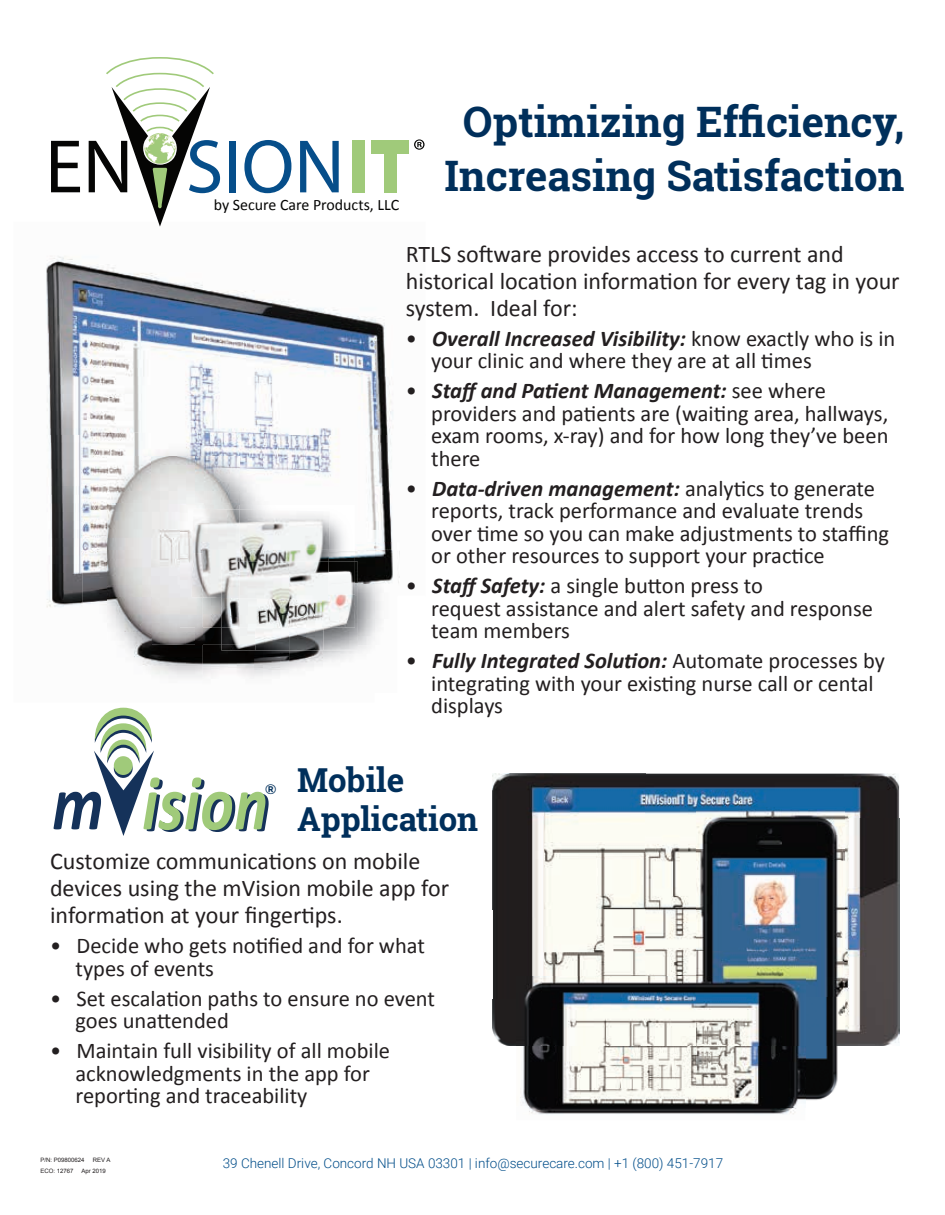
<style>
.page{position:relative;width:945px;height:1215px;background:#fff}
.page>*{position:absolute;margin:0;border:0;box-sizing:border-box;transform-origin:0 0}
.t1{font:700 42px/54px "Roboto Slab";color:#002f5b;text-align:center}
.t2{font:700 33px/39.6px "Roboto Slab";color:#002f5b}
.t3{font:24px/27px "Calibri";color:#231f20}
.t4{font:22.5px/22.5px "Calibri";color:#231f20}
.t5{font:15.9px "Calibri";color:#050504}
.t6{font:300 13.5px "Roboto";color:#004d89}
.t7{font:700 13.5px "Raleway";color:#002f5b}
.t8{font:6px "Arial";color:#231f20}
.s1{font-weight:700;font-style:italic}
</style>
<div class="page">
<img style="left:46px;top:256px;width:347px;height:179px">
<img style="left:46px;top:435px;width:37px;height:173px">
<img style="left:289px;top:435px;width:103px;height:107px">
<img style="left:369px;top:542px;width:31px;height:41px">
<svg style="left:54px;top:708px;width:215px;height:128px"></svg>
<svg style="left:114px;top:759px;width:19px;height:19px"></svg>
<div style="left:114px;top:756px;width:19px;height:19px;background:#a0ca7a;border-radius:50%"></div>
<img style="left:493px;top:774px;width:152px;height:226px">
<img style="left:645px;top:774px;width:254px;height:45px">
<img style="left:645px;top:819px;width:51px;height:157px">
<img style="left:844px;top:819px;width:55px;height:226px">
<img style="left:493px;top:1000px;width:23px;height:45px">
<div style="left:352px;top:140px;width:13px;height:52px;background:#a0ca7a"></div>
<div style="left:371px;top:140px;width:38px;height:14px;background:#a0ca7a"></div>
<div style="left:384px;top:153px;width:12px;height:39px;background:#a0ca7a"></div>
<svg style="left:51px;top:141px;width:29px;height:51px"></svg>
<div style="left:229px;top:141px;width:7px;height:51px;background:#064e8a"></div>
<svg style="left:244px;top:140px;width:47px;height:53px"></svg>
<svg style="left:300px;top:141px;width:39px;height:51px"></svg>
<svg style="left:89px;top:57px;width:131px;height:170px"></svg>
<svg style="left:414px;top:139px;width:11px;height:11px"></svg>
<img style="left:83px;top:433px;width:206px;height:245px">
<img style="left:108px;top:457px;width:132px;height:47px">
<img style="left:108px;top:504px;width:88px;height:47px">
<img style="left:196px;top:504px;width:44px;height:1px">
<img style="left:108px;top:551px;width:72px;height:47px">
<img style="left:108px;top:598px;width:88px;height:47px">
<img style="left:196px;top:628px;width:25px;height:17px">
<img style="left:289px;top:505px;width:66px;height:45px">
<img style="left:240px;top:505px;width:49px;height:5px">
<img style="left:180px;top:505px;width:60px;height:41px">
<img style="left:180px;top:546px;width:23px;height:82px">
<img style="left:240px;top:510px;width:90px;height:40px">
<img style="left:193px;top:509px;width:47px;height:44px">
<img style="left:192px;top:553px;width:11px;height:45px">
<img style="left:289px;top:550px;width:108px;height:121px">
<img style="left:203px;top:645px;width:86px;height:34px">
<img style="left:240px;top:550px;width:115px;height:12px">
<img style="left:203px;top:598px;width:119px;height:30px">
<img style="left:203px;top:550px;width:37px;height:48px">
<img style="left:355px;top:562px;width:3px;height:44px">
<img style="left:221px;top:628px;width:103px;height:23px">
<img style="left:323px;top:606px;width:35px;height:44px">
<img style="left:329px;top:562px;width:26px;height:33px">
<img style="left:322px;top:595px;width:33px;height:33px">
<img style="left:240px;top:562px;width:89px;height:38px">
<img style="left:221px;top:562px;width:19px;height:36px">
<img style="left:805px;top:998px;width:39px;height:105px">
<img style="left:696px;top:810px;width:148px;height:188px">
<img style="left:516px;top:1045px;width:281px;height:70px">
<img style="left:516px;top:976px;width:180px;height:69px">
<img style="left:696px;top:976px;width:109px;height:131px">
<p class="t5" style="left:214px;top:195px;width:187px">by Secure Care Products, LLC</p>
<h1 class="t1" style="left:445px;top:94px;width:461px">Optimizing Efficiency,<br>Increasing Satisfaction</h1>
<p class="t3" style="left:406px;top:240px;width:495px">RTLS software provides access to current and historical location information for every tag in your system. Ideal for:</p>
<p class="t4" style="left:431px;top:327px;width:466px;text-indent:-25px">• <span class="s1">Overall Increased Visibility:</span> know exactly who is in your clinic and where they are at all times</p>
<p class="t4" style="left:431px;top:380px;width:459px;text-indent:-25px">• <span class="s1">Staff and Patient Management:</span> see where providers and patients are (waiting area, hallways, exam rooms, x-ray) and for how long they’ve been there</p>
<p class="t4" style="left:431px;top:477px;width:460px;text-indent:-25px">• <span class="s1">Data-driven management:</span> analytics to generate reports, track performance and evaluate trends over time so you can make adjustments to staffing or other resources to support your practice</p>
<p class="t4" style="left:431px;top:575px;width:443px;text-indent:-25px">• <span class="s1">Staff Safety:</span> a single button press to<br>request assistance and alert safety and response team members</p>
<p class="t4" style="left:431px;top:650px;width:455px;text-indent:-25px">• <span class="s1">Fully Integrated Solution:</span> Automate processes by integrating with your existing nurse call or cental displays</p>
<p class="t7" style="left:265px;top:781px;width:13px">®</p>
<h2 class="t2" style="left:297px;top:759px;width:183px">Mobile<br>Application</h2>
<p class="t3" style="left:50px;top:848px;width:401px">Customize communications on mobile devices using the mVision mobile app for information at your fingertips.</p>
<p class="t4" style="left:75px;top:935px;width:351px;text-indent:-25px">• Decide who gets notified and for what types of events</p>
<p class="t4" style="left:75px;top:987px;width:361px;text-indent:-25px">• Set escalation paths to ensure no event goes unattended</p>
<p class="t4" style="left:75px;top:1040px;width:316px;text-indent:-25px">• Maintain full visibility of all mobile acknowledgments in the app for reporting and traceability</p>
<p class="t8" style="left:40px;top:1156px;width:46px">P/N: P09800624</p>
<p class="t8" style="left:93px;top:1156px;width:19px">REV A</p>
<p class="t8" style="left:40px;top:1167px;width:35px">ECO: 12767</p>
<p class="t8" style="left:81px;top:1167px;width:26px">Apr 2019</p>
<p class="t6" style="left:223px;top:1154px;width:502px">39 Chenell Drive, Concord NH USA 03301 | info@securecare.com | +1 (800) 451-7917</p>
</div>
